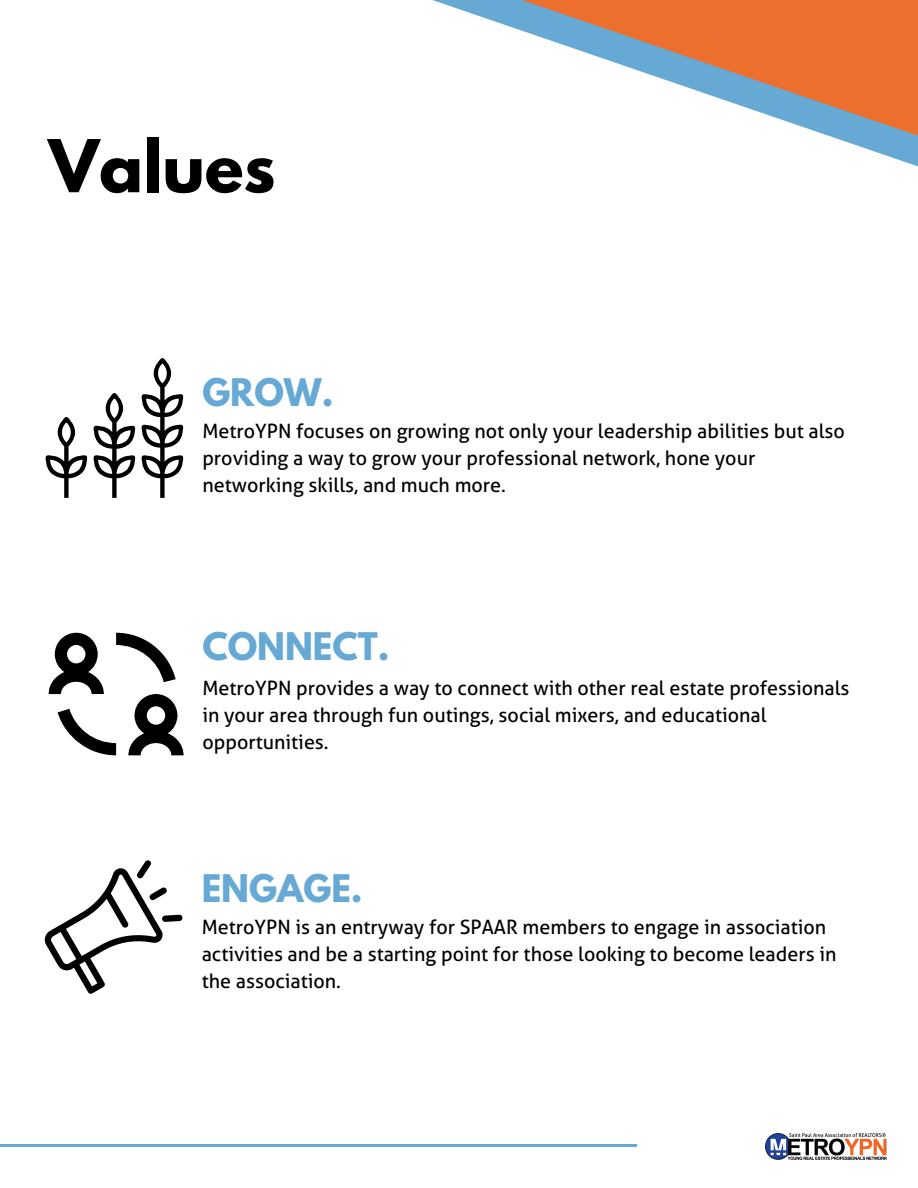
<style>
.page{position:relative;width:918px;height:1188px;background:#fff}
.page>*{position:absolute;margin:0;border:0;box-sizing:border-box;transform-origin:0 0}
.t1{font:700 64.5px "League Spartan";color:#000}
.t2{font:700 33.75px "League Spartan";color:#66a9d5}
.t3{font:19.8px/27px "Aller";color:#000}
</style>
<div class="page">
<svg style="left:432px;top:0;width:486px;height:167px"></svg>
<svg style="left:45px;top:358px;width:139px;height:140px"></svg>
<svg style="left:49px;top:633px;width:135px;height:122px"></svg>
<svg style="left:44px;top:860px;width:139px;height:134px"></svg>
<img style="left:765px;top:1133px;width:122px;height:26px">
<hr style="left:0;top:1145px;width:637px;height:2px;background:#66a9d5">
<p class="t1" style="left:49px;top:134px;width:228px">Values</p>
<p class="t2" style="left:202px;top:376px;width:133px">GROW.</p>
<p class="t3" style="left:202px;top:418px;width:644px">MetroYPN focuses on growing not only your leadership abilities but also providing a way to grow your professional network, hone your networking skills, and much more.</p>
<p class="t2" style="left:202px;top:630px;width:189px">CONNECT.</p>
<p class="t3" style="left:202px;top:675px;width:649px">MetroYPN provides a way to connect with other real estate professionals in your area through fun outings, social mixers, and educational opportunities.</p>
<p class="t2" style="left:202px;top:872px;width:163px">ENGAGE.</p>
<p class="t3" style="left:202px;top:914px;width:636px">MetroYPN is an entryway for SPAAR members to engage in association activities and be a starting point for those looking to become leaders in the association.</p>
</div>
